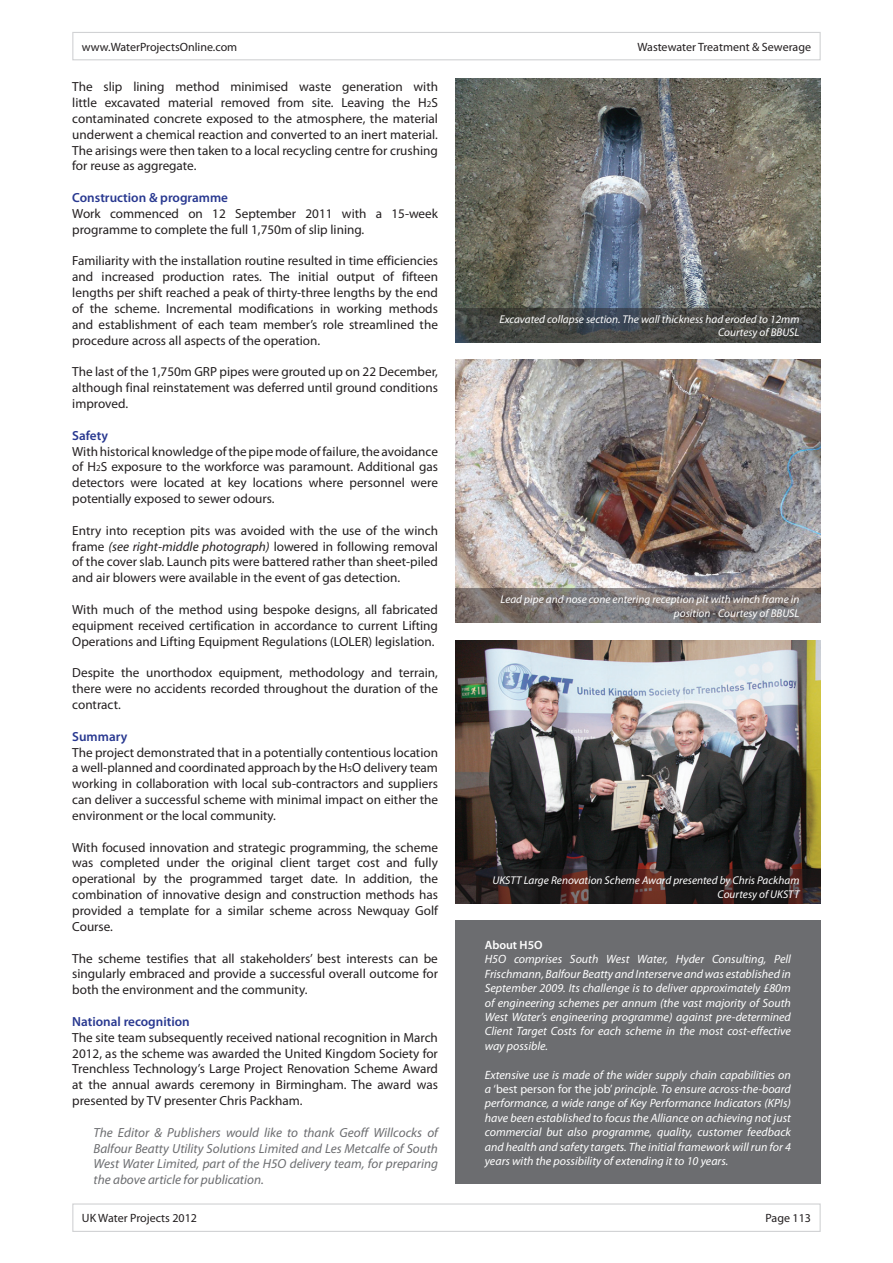
<style>
.page{position:relative;width:893px;height:1263px;background:#fff}
.page>*{position:absolute;margin:0;border:0;box-sizing:border-box;transform-origin:0 0}
.t1{font:13.2px/15.9px "Myriad Pro";color:#231f20;text-align:justify}
.t2{font:italic 13.2px/15.9px "Myriad Pro";color:#6c6d70;text-align:justify}
.t3{font:600 13.2px "Myriad Pro";color:#283890}
.t4{font:italic 12px/14.4px "Myriad Pro";color:#fff;text-align:justify}
.t5{font:12px "Myriad Pro";color:#231f20}
.t6{font:600 12px "Myriad Pro";color:#fff}
.t7{font:italic 11.25px/13.5px "Myriad Pro";color:#fff;text-align:right}
.s1{font-size:9px}
.s2{font-style:italic}
.s3{font-style:normal}
</style>
<div class="page">
<img style="left:455px;top:640px;width:366px;height:230px">
<img style="left:455px;top:79px;width:366px;height:229px">
<img style="left:455px;top:359px;width:366px;height:230px">
<svg style="left:455px;top:870px;width:366px;height:34px;background:#2c1f1e"></svg>
<div style="left:72px;top:32px;width:749px;height:28px;border:1px solid #d1d2d4"></div>
<div style="left:72px;top:1203px;width:749px;height:29px;border:1px solid #d1d2d4"></div>
<svg style="left:455px;top:308px;width:366px;height:34px;background:#454746"></svg>
<svg style="left:455px;top:589px;width:366px;height:34px;background:#7a7473"></svg>
<div style="left:455px;top:921px;width:366px;height:263px;background:#6c6d70"></div>
<p class="t5" style="left:82px;top:39px;width:157px">www.WaterProjectsOnline.com</p>
<p class="t5" style="left:637px;top:39px;width:175px">Wastewater Treatment &amp; Sewerage</p>
<p class="t1" style="left:72px;top:79px;width:367px">The slip lining method minimised waste generation with little excavated material removed from site. Leaving the H<span class="s1">2</span>S contaminated concrete exposed to the atmosphere, the material underwent a chemical reaction and converted to an inert material.<br>The arisings were then taken to a local recycling centre for crushing for reuse as aggregate.</p>
<p class="t3" style="left:72px;top:189px;width:157px">Construction &amp; programme</p>
<p class="t1" style="left:72px;top:205px;width:367px">Work commenced on 12 September 2011 with a 15-week programme to complete the full 1,750m of slip lining.</p>
<p class="t1" style="left:72px;top:253px;width:367px">Familiarity with the installation routine resulted in time efficiencies and increased production rates. The initial output of fifteen lengths per shift reached a peak of thirty-three lengths by the end of the scheme. Incremental modifications in working methods and establishment of each team member’s role streamlined the procedure across all aspects of the operation.</p>
<p class="t1" style="left:72px;top:364px;width:367px">The last of the 1,750m GRP pipes were grouted up on 22 December, although final reinstatement was deferred until ground conditions improved.</p>
<p class="t3" style="left:72px;top:427px;width:37px">Safety</p>
<p class="t1" style="left:72px;top:443px;width:367px">With historical knowledge of the pipe mode of failure, the avoidance of H<span class="s1">2</span>S exposure to the workforce was paramount. Additional gas detectors were located at key locations where personnel were potentially exposed to sewer odours.</p>
<p class="t1" style="left:72px;top:522px;width:367px">Entry into reception pits was avoided with the use of the winch frame <span class="s2">(see right-middle photograph)</span> lowered in following removal of the cover slab. Launch pits were battered rather than sheet-piled and air blowers were available in the event of gas detection.</p>
<p class="t1" style="left:72px;top:601px;width:367px">With much of the method using bespoke designs, all fabricated equipment received certification in accordance to current Lifting Operations and Lifting Equipment Regulations (LOLER) legislation.</p>
<p class="t1" style="left:72px;top:665px;width:367px">Despite the unorthodox equipment, methodology and terrain, there were no accidents recorded throughout the duration of the contract.</p>
<p class="t3" style="left:72px;top:728px;width:57px">Summary</p>
<p class="t1" style="left:72px;top:744px;width:367px">The project demonstrated that in a potentially contentious location a well-planned and coordinated approach by the H<span class="s1">5</span>O delivery team working in collaboration with local sub-contractors and suppliers can deliver a successful scheme with minimal impact on either the environment or the local community.</p>
<p class="t1" style="left:72px;top:839px;width:367px">With focused innovation and strategic programming, the scheme was completed under the original client target cost and fully operational by the programmed target date. In addition, the combination of innovative design and construction methods has provided a template for a similar scheme across Newquay Golf Course.</p>
<p class="t1" style="left:72px;top:950px;width:367px">The scheme testifies that all stakeholders’ best interests can be singularly embraced and provide a successful overall outcome for both the environment and the community.</p>
<p class="t3" style="left:72px;top:1013px;width:119px">National recognition</p>
<p class="t1" style="left:72px;top:1029px;width:367px">The site team subsequently received national recognition in March 2012, as the scheme was awarded the United Kingdom Society for Trenchless Technology’s Large Project Renovation Scheme Award at the annual awards ceremony in Birmingham. The award was presented by TV presenter Chris Packham.</p>
<p class="t2" style="left:94px;top:1124px;width:346px">The Editor &amp; Publishers would like to thank Geoff Willcocks of Balfour Beatty Utility Solutions Limited and Les Metcalfe of South West Water Limited, part of the H5O delivery team, for preparing the above article for publication.</p>
<p class="t7" style="left:499px;top:312px;width:302px">Excavated collapse section. The wall thickness had eroded to 12mm<br>Courtesy of BBUSL</p>
<p class="t7" style="left:501px;top:593px;width:300px">Lead pipe and nose cone entering reception pit with winch frame in position - Courtesy of BBUSL</p>
<p class="t7" style="left:492px;top:873px;width:308px">UKSTT Large Renovation Scheme Award presented by Chris Packham<br>Courtesy of UKSTT</p>
<p class="t6" style="left:485px;top:937px;width:59px">About H5O</p>
<p class="t4" style="left:485px;top:952px;width:308px">H5O comprises South West Water, Hyder Consulting, Pell Frischmann, Balfour Beatty and Interserve and was established in September 2009. Its challenge is to deliver approximately £80m of engineering schemes per annum (the vast majority of South West Water’s engineering programme) against pre-determined Client Target Costs for each scheme in the most cost-effective way possible.</p>
<p class="t4" style="left:485px;top:1067px;width:308px">Extensive use is made of the wider supply chain capabilities on a <span class="s3">‘best person for the job’</span> principle. To ensure across-the-board performance, a wide range of Key Performance Indicators (KPIs) have been established to focus the Alliance on achieving not just commercial but also programme, quality, customer feedback and health and safety targets. The initial framework will run for 4 years with the possibility of extending it to 10 years.</p>
<p class="t5" style="left:82px;top:1211px;width:117px">UK Water Projects 2012</p>
<p class="t5" style="left:765px;top:1211px;width:47px">Page 113</p>
</div>
